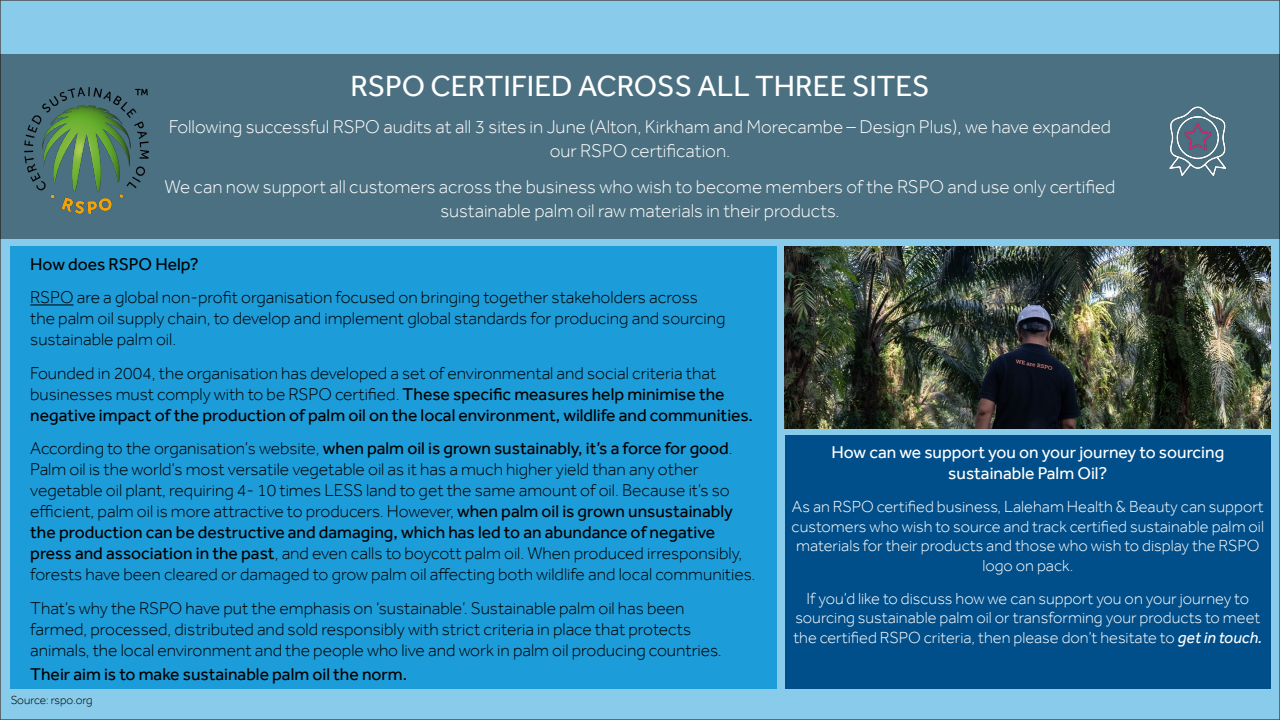
<style>
.page{position:relative;width:1280px;height:720px;background:#88cbea}
.page>*{position:absolute;margin:0;border:0;box-sizing:border-box;transform-origin:0 0}
.t1{font:30px "Effra";color:#fff}
.t2{font:300 19px/24px "Effra";color:#fff;text-align:center}
.t3{font:300 17.5px/21px "Effra";color:#000}
.t4{font:17.5px/21px "Effra";color:#fff;text-align:center}
.t5{font:17.5px "Effra";color:#000}
.t6{font:300 16.5px/19.8px "Effra";color:#fff;text-align:center}
.t7{font:300 12px "Effra";letter-spacing:-.005em;color:#000}
.s1{font-weight:400}
.s2{font-weight:400;font-style:italic}
</style>
<div class="page">
<img style="left:785px;top:246px;width:486px;height:183px">
<div style="left:10px;top:246px;width:766px;height:443px;background:#1c9cd9"></div>
<div style="left:0;top:54px;width:1280px;height:184px;background:#4b7081"></div>
<div style="left:785px;top:435px;width:486px;height:254px;background:#004f8a"></div>
<img style="left:1169px;top:106px;width:57px;height:71px">
<hr style="left:30px;top:305px;width:44px;height:1px;background:#000">
<img style="left:24px;top:87px;width:124px;height:126px">
<h1 class="t1" style="left:350px;top:68px;width:581px">RSPO CERTIFIED ACROSS ALL THREE SITES</h1>
<p class="t2" style="left:169px;top:114px;width:944px">Following successful RSPO audits at all 3 sites in June (Alton, Kirkham and Morecambe – Design Plus), we have expanded our RSPO certification.</p>
<p class="t2" style="left:165px;top:175px;width:952px">We can now support all customers across the business who wish to become members of the RSPO and use only certified sustainable palm oil raw materials in their products.</p>
<p class="t5" style="left:30px;top:253px;width:170px">How does RSPO Help?</p>
<p class="t3" style="left:30px;top:287px;width:697px">RSPO are a global non-profit organisation focused on bringing together stakeholders across the palm oil supply chain, to develop and implement global standards for producing and sourcing sustainable palm oil.</p>
<p class="t3" style="left:30px;top:362px;width:724px">Founded in 2004, the organisation has developed a set of environmental and social criteria that businesses must comply with to be RSPO certified. <span class="s1">These specific measures help minimise the negative impact of the production of palm oil on the local environment, wildlife and communities.</span></p>
<p class="t3" style="left:30px;top:438px;width:727px">According to the organisation’s website, <span class="s1">when palm oil is grown sustainably, it’s a force for good</span>.<br>Palm oil is the world’s most versatile vegetable oil as it has a much higher yield than any other vegetable oil plant, requiring 4- 10 times LESS land to get the same amount of oil. Because it’s so efficient, palm oil is more attractive to producers. However, <span class="s1">when palm oil is grown unsustainably the production can be destructive and damaging, which has led to an abundance of negative press and association in the past</span>, and even calls to boycott palm oil. When produced irresponsibly, forests have been cleared or damaged to grow palm oil affecting both wildlife and local communities.</p>
<p class="t3" style="left:30px;top:598px;width:693px">That’s why the RSPO have put the emphasis on ‘sustainable’. Sustainable palm oil has been farmed, processed, distributed and sold responsibly with strict criteria in place that protects animals, the local environment and the people who live and work in palm oil producing countries.</p>
<p class="t5" style="left:30px;top:664px;width:379px">Their aim is to make sustainable palm oil the norm.</p>
<p class="t7" style="left:11px;top:693px;width:83px">Source: rspo.org</p>
<p class="t4" style="left:831px;top:442px;width:394px">How can we support you on your journey to sourcing sustainable Palm Oil?</p>
<p class="t6" style="left:792px;top:496px;width:474px">As an RSPO certified business, Laleham Health &amp; Beauty can support customers who wish to source and track certified sustainable palm oil materials for their products and those who wish to display the RSPO logo on pack.</p>
<p class="t6" style="left:793px;top:588px;width:470px">If you’d like to discuss how we can support you on your journey to sourcing sustainable palm oil or transforming your products to meet the certified RSPO criteria, then please don’t hesitate to <span class="s2">get in touch.</span></p>
</div>
